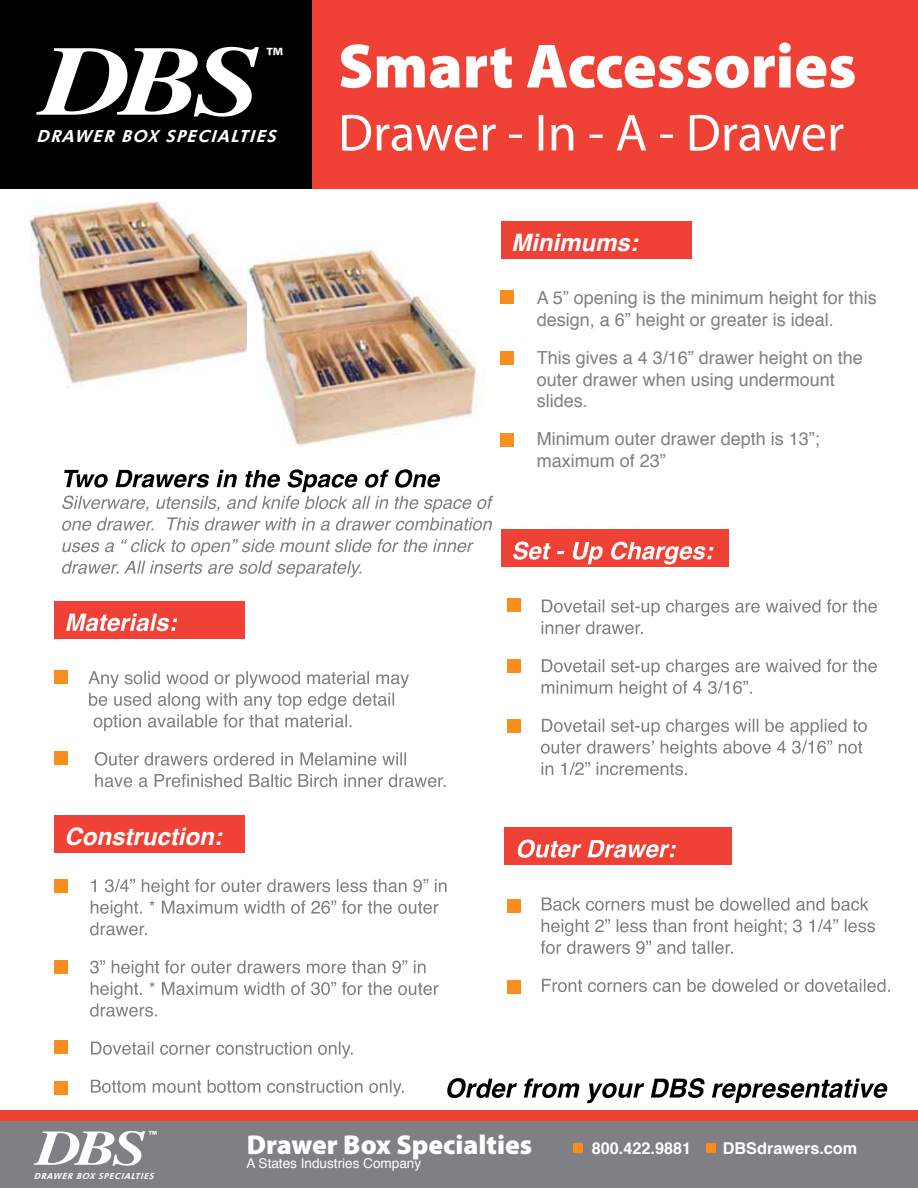
<style>
.page{position:relative;width:918px;height:1188px;background:#fff}
.page>*{position:absolute;margin:0;border:0;box-sizing:border-box;transform-origin:0 0}
.t1{font:italic 700 99.3px "Times";color:#fff;scale:1.25 1}
.t2{font:italic 700 49.65px "Times";color:#fff;scale:1.25 1}
.t3{font:900 27.3px "Myriad Pro";color:#fff}
.t4{font:600 27px "Myriad Pro";color:#fff}
.t5{font:italic 700 24px "Helvetica";color:#fff}
.t6{font:18px/21.6px "Helvetica";color:#807f83}
.t7{font:italic 800 16.65px "Futura BT";color:#fff}
.t8{font:700 16.2px "Helvetica";color:#fff}
.t9{font:13.5px "Helvetica";color:#fff}
.t10{font:600 13.5px "Myriad Pro";color:#fff}
.t11{font:italic 800 8.4px "Futura BT";color:#fff}
</style>
<div class="page">
<div style="left:0;top:1121px;width:918px;height:67px;background:#807f83"></div>
<img style="left:247px;top:246px;width:233px;height:201px">
<div style="left:311px;top:0;width:607px;height:189px;background:#ef4135"></div>
<div style="left:0;top:0;width:311px;height:189px;background:#000"></div>
<svg style="left:95px;top:774px;width:351px;height:13px"></svg>
<svg style="left:94px;top:752px;width:312px;height:14px"></svg>
<svg style="left:88px;top:671px;width:321px;height:60px"></svg>
<div style="left:54px;top:601px;width:191px;height:38px;background:#ef4135"></div>
<svg style="left:66px;top:614px;width:111px;height:17px"></svg>
<svg style="left:91px;top:1080px;width:313px;height:16px"></svg>
<svg style="left:91px;top:1042px;width:262px;height:16px"></svg>
<svg style="left:90px;top:960px;width:349px;height:57px"></svg>
<svg style="left:58px;top:879px;width:389px;height:56px"></svg>
<div style="left:54px;top:815px;width:191px;height:37px;background:#ef4135"></div>
<div style="left:501px;top:221px;width:191px;height:38px;background:#ef4135"></div>
<svg style="left:541px;top:719px;width:326px;height:56px"></svg>
<svg style="left:542px;top:659px;width:335px;height:39px"></svg>
<svg style="left:541px;top:599px;width:336px;height:35px"></svg>
<div style="left:501px;top:529px;width:227px;height:38px;background:#ef4135"></div>
<svg style="left:513px;top:541px;width:201px;height:23px"></svg>
<div style="left:54px;top:670px;width:14px;height:14px;background:#f78e1e"></div>
<div style="left:54px;top:751px;width:14px;height:14px;background:#f78e1e"></div>
<div style="left:54px;top:880px;width:14px;height:13px;background:#f78e1e"></div>
<div style="left:54px;top:960px;width:14px;height:14px;background:#f78e1e"></div>
<div style="left:54px;top:1041px;width:14px;height:13px;background:#f78e1e"></div>
<div style="left:54px;top:1081px;width:14px;height:13px;background:#f78e1e"></div>
<div style="left:0;top:1110px;width:918px;height:11px;background:#ef4135"></div>
<div style="left:573px;top:1143px;width:9px;height:10px;background:#f78e1e"></div>
<div style="left:706px;top:1143px;width:9px;height:10px;background:#f78e1e"></div>
<svg style="left:342px;top:115px;width:501px;height:36px"></svg>
<svg style="left:341px;top:43px;width:514px;height:45px"></svg>
<svg style="left:447px;top:1078px;width:440px;height:25px"></svg>
<img style="left:30px;top:202px;width:217px;height:186px">
<svg style="left:62px;top:539px;width:412px;height:38px"></svg>
<svg style="left:62px;top:469px;width:431px;height:62px"></svg>
<svg style="left:542px;top:979px;width:348px;height:13px"></svg>
<svg style="left:541px;top:919px;width:334px;height:35px"></svg>
<svg style="left:541px;top:898px;width:328px;height:13px"></svg>
<div style="left:505px;top:827px;width:227px;height:38px;background:#ef4135"></div>
<svg style="left:517px;top:840px;width:159px;height:18px"></svg>
<div style="left:507px;top:899px;width:14px;height:14px;background:#f78e1e"></div>
<div style="left:507px;top:981px;width:14px;height:13px;background:#f78e1e"></div>
<div style="left:507px;top:598px;width:14px;height:14px;background:#f78e1e"></div>
<div style="left:507px;top:659px;width:14px;height:14px;background:#f78e1e"></div>
<div style="left:507px;top:719px;width:14px;height:14px;background:#f78e1e"></div>
<div style="left:501px;top:291px;width:13px;height:13px;background:#f78e1e"></div>
<div style="left:501px;top:351px;width:13px;height:14px;background:#f78e1e"></div>
<div style="left:501px;top:433px;width:13px;height:14px;background:#f78e1e"></div>
<h1 class="t1" style="left:40px;top:-12px;width:179px">DBS</h1>
<h3 class="t4" style="left:266px;top:40px;width:19px">™</h3>
<p class="t7" style="left:36px;top:126px;width:247px">DRAWER BOX SPECIALTIES</p>
<h3 class="t5" style="left:64px;top:816px;width:159px">Construction:</h3>
<h3 class="t5" style="left:511px;top:223px;width:128px">Minimums:</h3>
<p class="t6" style="left:504px;top:287px;width:375px;text-align:center">• A 5” opening is the minimum height for this design, a 6” height or greater is ideal.</p>
<p class="t6" style="left:537px;top:346px;width:328px;text-indent:-33px">• This gives a 4 3/16” drawer height on the outer drawer when using undermount slides.</p>
<p class="t6" style="left:537px;top:428px;width:285px">Minimum outer drawer depth is 13”; maximum of 23”</p>
<h2 class="t2" style="left:36px;top:1101px;width:90px">DBS</h2>
<p class="t10" style="left:148px;top:1127px;width:10px">™</p>
<p class="t11" style="left:34px;top:1170px;width:124px">DRAWER BOX SPECIALTIES</p>
<h3 class="t3" style="left:247px;top:1126px;width:287px">Drawer Box Specialties</h3>
<p class="t8" style="left:592px;top:1133px;width:101px">800.422.9881</p>
<p class="t8" style="left:723px;top:1133px;width:136px">DBSdrawers.com</p>
<p class="t9" style="left:247px;top:1152px;width:176px">A States Industries Company</p>
</div>
